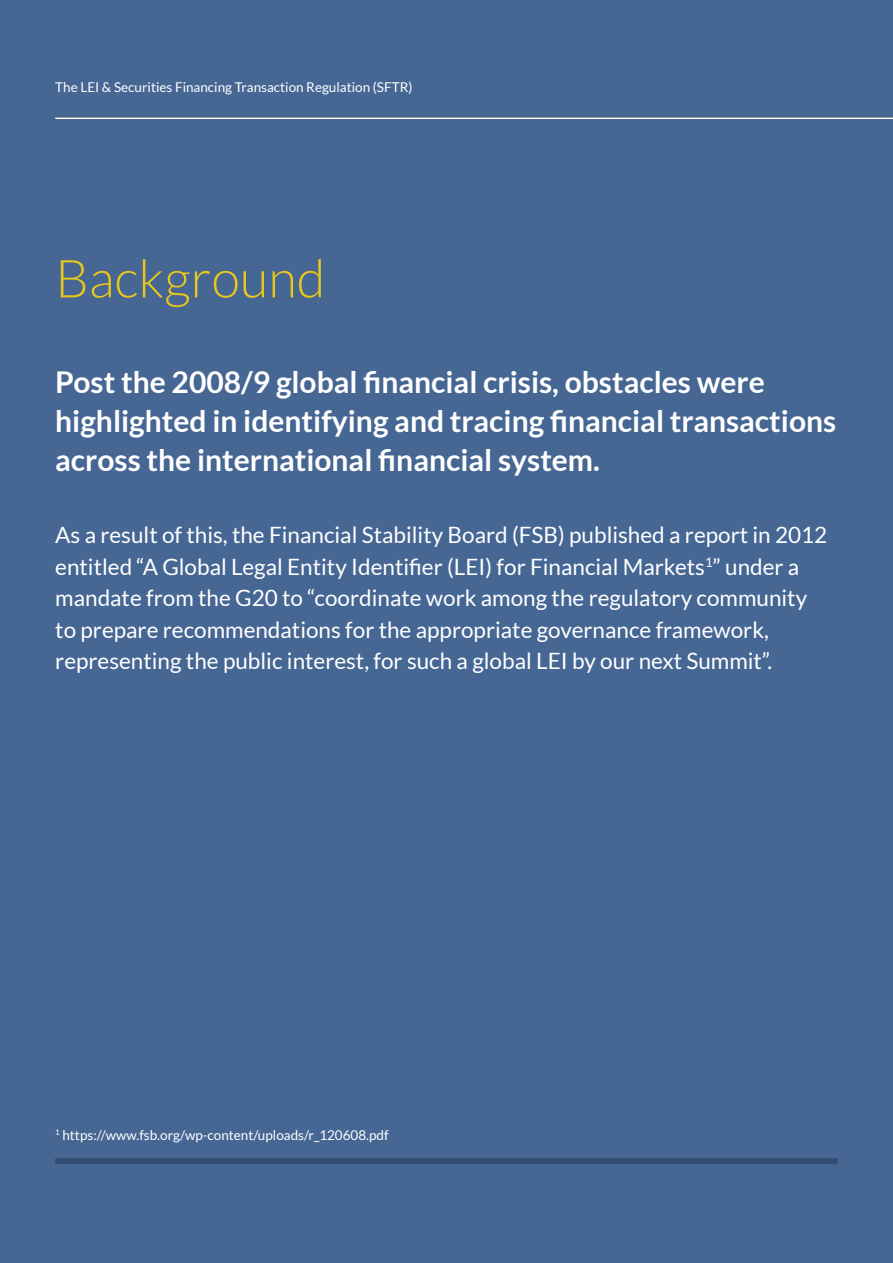
<style>
.page{position:relative;width:893px;height:1263px;background:#466694}
.page>*{position:absolute;margin:0;border:0;box-sizing:border-box;transform-origin:0 0}
.t1{font:300 52.5px "Lato";color:#e8c61b}
.t2{font:700 30px/39px "Lato";color:#fff}
.t3{font:22.5px/31.5px "Lato";color:#fff}
.t4{font:13.5px "Lato";color:#fff}
</style>
<div class="page">
<div style="left:55px;top:1158px;width:783px;height:6px;background:#324b70"></div>
<hr style="left:55px;top:118px;width:838px;height:1px;background:#fff">
<p class="t4" style="left:55px;top:79px;width:359px">The LEI &amp; Securities Financing Transaction Regulation (SFTR)</p>
<p class="t1" style="left:55px;top:250px;width:272px">Background</p>
<p class="t2" style="left:55px;top:362px;width:782px">Post the 2008/9 global financial crisis, obstacles were highlighted in identifying and tracing financial transactions across the international financial system.</p>
<p class="t3" style="left:55px;top:519px;width:774px">As a result of this, the Financial Stability Board (FSB) published a report in 2012 entitled “A Global Legal Entity Identifier (LEI) for Financial Markets<sup>1</sup>” under a mandate from the G20 to “coordinate work among the regulatory community to prepare recommendations for the appropriate governance framework, representing the public interest, for such a global LEI by our next Summit”.</p>
<p class="t4" style="left:55px;top:1127px;width:335px"><sup>1</sup> https://www.fsb.org/wp-content/uploads/r_120608.pdf</p>
</div>
